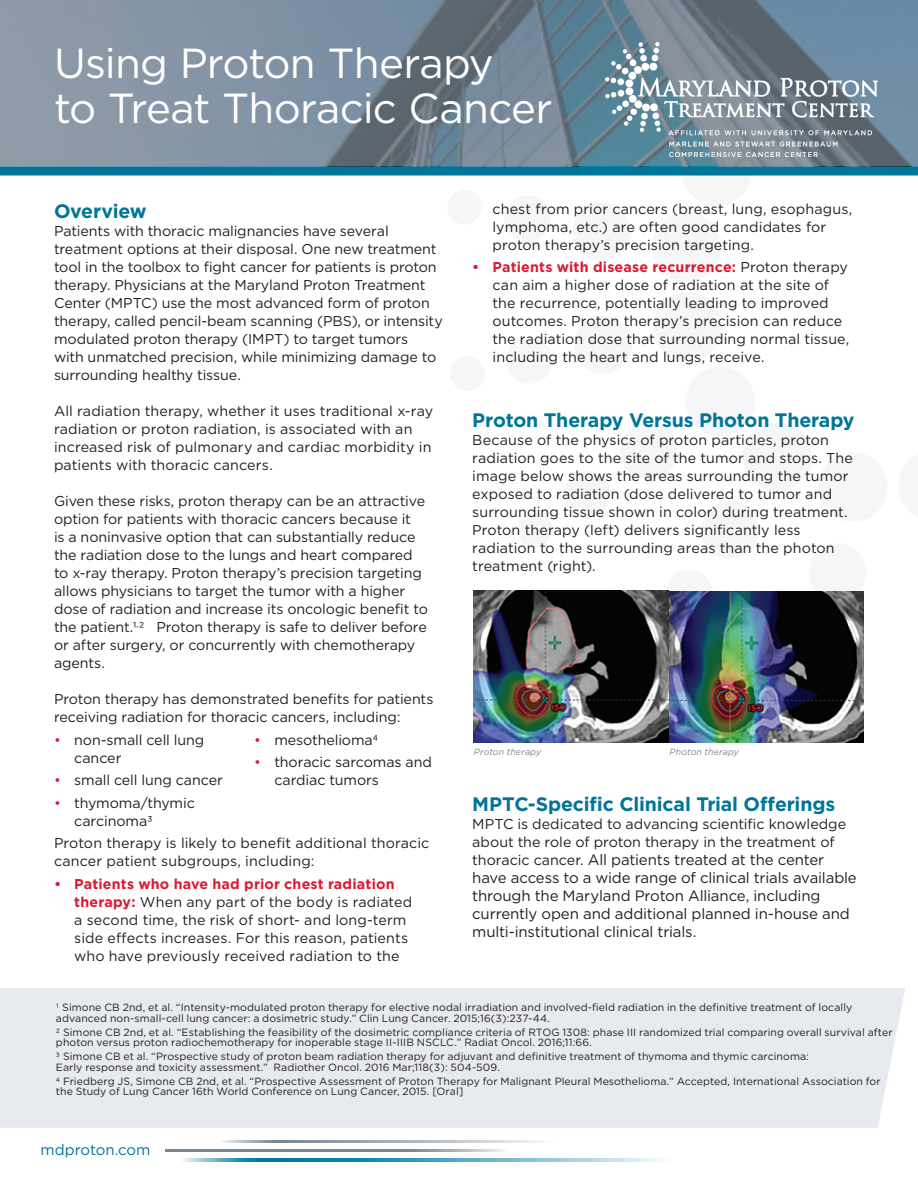
<style>
.page{position:relative;width:918px;height:1188px;background:#fff}
.page>*{position:absolute;margin:0;border:0;box-sizing:border-box;transform-origin:0 0}
.Headline{font:42px/45px "Gotham";letter-spacing:-.02em;color:#fff}
.Headline-2{font:700 19.5px "Gotham";letter-spacing:-.01em;color:#007598}
.Body{font:15px/18px "Gotham";letter-spacing:-.01em;color:#231f20}
.t1{font:15px "Gotham";color:#007598}
.Body-2{font:14.25px/18px "Gotham";letter-spacing:-.005em;color:#231f20}
.Body-3{font:10.5px/10.5px "Gotham";letter-spacing:.005em;color:#231f20}
.Body-4{font:italic 9px "Gotham";letter-spacing:.005em;color:#778693}
.s1{color:#dc1a32}
.s2{font-weight:700;color:#dc1a32}
.s3{font-size:14.25px}
</style>
<div class="page">
<div style="left:0;top:988px;width:905px;height:140px;background:#e7eaef"></div>
<svg style="left:0;top:0;width:918px;height:166px;background:#768999"></svg>
<svg style="left:165px;top:1150px;width:341px;height:2px"></svg>
<svg style="left:183px;top:1159px;width:479px;height:2px"></svg>
<svg style="left:222px;top:1140px;width:321px;height:2px"></svg>
<div style="left:0;top:166px;width:918px;height:10px;background:#007598"></div>
<img style="left:473px;top:591px;width:391px;height:152px">
<img style="left:605px;top:42px;width:272px;height:114px">
<p class="Headline" style="left:54px;top:39px;width:500px">Using Proton Therapy<br>to Treat Thoracic Cancer</p>
<p class="Headline-2" style="left:54px;top:198px;width:94px">Overview</p>
<p class="Body-2" style="left:54px;top:222px;width:390px">Patients with thoracic malignancies have several treatment options at their disposal. One new treatment tool in the toolbox to fight cancer for patients is proton therapy. Physicians at the Maryland Proton Treatment Center (MPTC) use the most advanced form of proton therapy, called pencil-beam scanning (PBS), or intensity modulated proton therapy (IMPT) to target tumors<br>with unmatched precision, while minimizing damage to surrounding healthy tissue.</p>
<p class="Body-2" style="left:54px;top:402px;width:381px">All radiation therapy, whether it uses traditional x-ray radiation or proton radiation, is associated with an increased risk of pulmonary and cardiac morbidity in patients with thoracic cancers.</p>
<p class="Body-2" style="left:54px;top:492px;width:375px">Given these risks, proton therapy can be an attractive option for patients with thoracic cancers because it<br>is a noninvasive option that can substantially reduce the radiation dose to the lungs and heart compared to x-ray therapy. Proton therapy’s precision targeting allows physicians to target the tumor with a higher dose of radiation and increase its oncologic benefit to the patient.1<sup>,</sup>2 Proton therapy is safe to deliver before or after surgery, or concurrently with chemotherapy agents.</p>
<p class="Body-2" style="left:54px;top:690px;width:381px">Proton therapy has demonstrated benefits for patients receiving radiation for thoracic cancers, including:</p>
<p class="Body-2" style="left:74px;top:730px;width:132px;text-indent:-20px"><span class="s1">•</span> non-small cell lung cancer</p>
<p class="Body-2" style="left:54px;top:771px;width:171px"><span class="s1">•</span> small cell lung cancer</p>
<p class="Body-2" style="left:74px;top:794px;width:122px;text-indent:-20px"><span class="s1">•</span> thymoma/thymic carcinoma3</p>
<p class="Body-2" style="left:254px;top:730px;width:126px"><span class="s1">•</span> mesothelioma4</p>
<p class="Body-2" style="left:274px;top:753px;width:159px;text-indent:-20px"><span class="s1">•</span> thoracic sarcomas and cardiac tumors</p>
<p class="Body-2" style="left:54px;top:834px;width:377px">Proton therapy is likely to benefit additional thoracic cancer patient subgroups, including:</p>
<p class="Body-2" style="left:74px;top:875px;width:340px;text-indent:-20px"><span class="s2">• Patients who have had prior chest radiation therapy:</span> When any part of the body is radiated a second time, the risk of short- and long-term side effects increases. For this reason, patients who have previously received radiation to the</p>
<p class="Body-2" style="left:493px;top:200px;width:361px">chest from prior cancers (breast, lung, esophagus, lymphoma, etc.) are often good candidates for proton therapy’s precision targeting.</p>
<p class="Body-2" style="left:493px;top:258px;width:358px;text-indent:-20px"><span class="s2">• Patients with disease recurrence:</span> Proton therapy can aim a higher dose of radiation at the site of the recurrence, potentially leading to improved outcomes. Proton therapy’s precision can reduce the radiation dose that surrounding normal tissue, including the heart and lungs, receive.</p>
<p class="Headline-2" style="left:472px;top:407px;width:384px">Proton Therapy Versus Photon Therapy</p>
<p class="Body-2" style="left:472px;top:431px;width:382px">Because of the physics of proton particles, proton radiation goes to the site of the tumor and stops. The image below shows the areas surrounding the tumor exposed to radiation (dose delivered to tumor and surrounding tissue shown in color) during treatment.<br>Proton therapy (left) delivers significantly less radiation to the surrounding areas than the photon treatment (right).</p>
<p class="Body-4" style="left:474px;top:746px;width:69px">Proton therapy</p>
<p class="Body-4" style="left:670px;top:746px;width:71px">Photon therapy</p>
<p class="Headline-2" style="left:472px;top:791px;width:364px">MPTC-Specific Clinical Trial Offerings</p>
<p class="Body-2" style="left:472px;top:815px;width:375px">MPTC is dedicated to advancing scientific knowledge about the role of proton therapy in the treatment of</p>
<p class="Body" style="left:472px;top:850px;width:386px"><span class="s3">thoracic cancer.</span> All patients treated at the center have access to a wide range of clinical trials available through the Maryland Proton Alliance, including currently open and additional planned in-house and multi-institutional clinical trials.</p>
<p class="Body-3" style="left:56px;top:1002px;width:798px">1 Simone CB 2nd, et al. “Intensity-modulated proton therapy for elective nodal irradiation and involved-field radiation in the definitive treatment of locally advanced non-small-cell lung cancer: a dosimetric study.” Clin Lung Cancer. 2015;16(3):237-44.</p>
<p class="Body-3" style="left:56px;top:1026px;width:838px">2 Simone CB 2nd, et al. “Establishing the feasibility of the dosimetric compliance criteria of RTOG 1308: phase III randomized trial comparing overall survival after photon versus proton radiochemotherapy for inoperable stage II-IIIB NSCLC.” Radiat Oncol. 2016;11:66.</p>
<p class="Body-3" style="left:56px;top:1051px;width:754px">3 Simone CB et al. “Prospective study of proton beam radiation therapy for adjuvant and definitive treatment of thymoma and thymic carcinoma:<br>Early response and toxicity assessment.” Radiother Oncol. 2016 Mar;118(3): 504-509.</p>
<p class="Body-3" style="left:56px;top:1075px;width:826px">4 Friedberg JS, Simone CB 2nd, et al. “Prospective Assessment of Proton Therapy for Malignant Pleural Mesothelioma.” Accepted, International Association for the Study of Lung Cancer 16th World Conference on Lung Cancer, 2015. [Oral]</p>
<p class="t1" style="left:40px;top:1140px;width:112px">mdproton.com</p>
</div>
